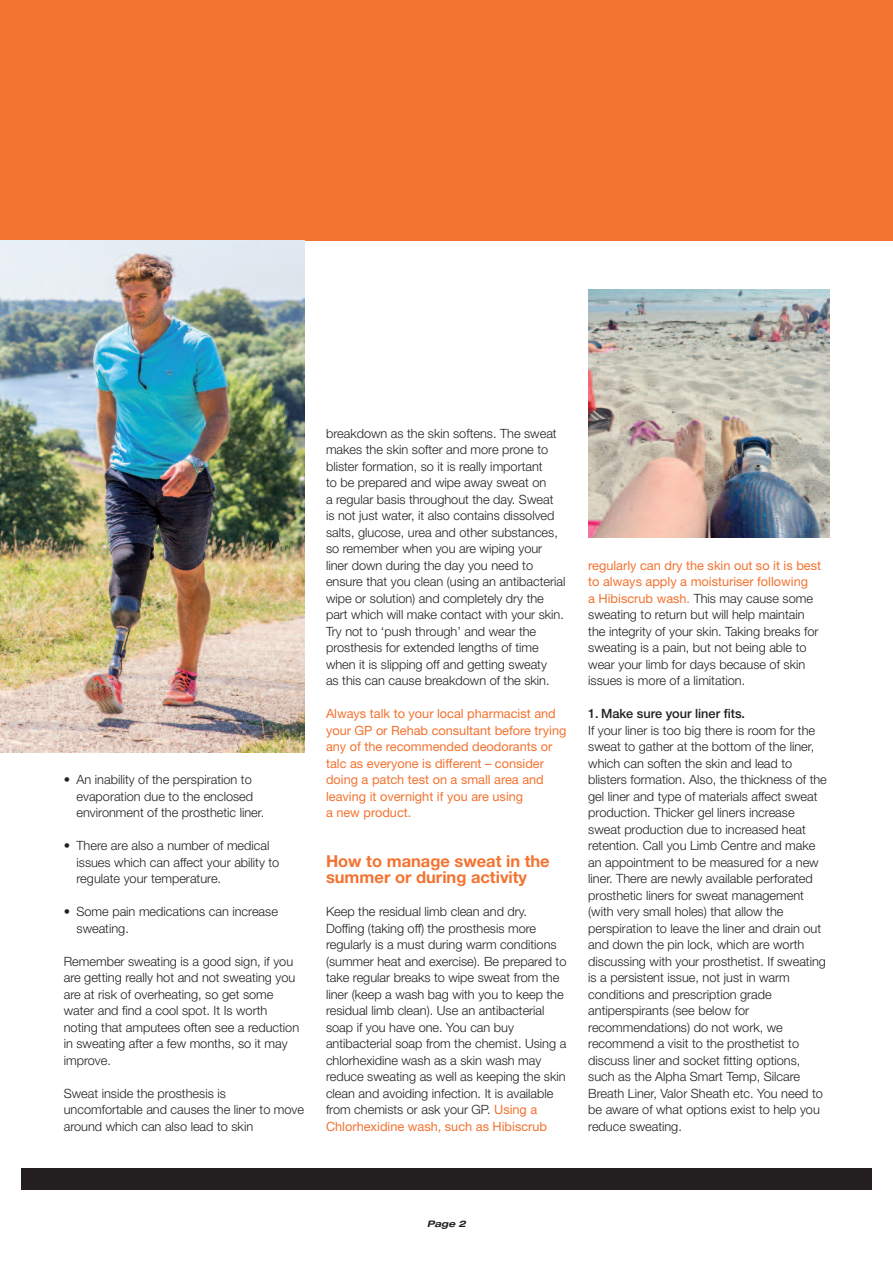
<style>
.page{position:relative;width:893px;height:1263px;background:#fff}
.page>*{position:absolute;margin:0;border:0;box-sizing:border-box;transform-origin:0 0}
.t1{font:700 16.5px/16.5px "Helvetica Neue";color:#f37331}
.t2{font:300 12.75px/16.5px "Helvetica Neue";color:#231f20}
.t3{font:12.75px/16.5px "Helvetica Neue";color:#f37331}
.t4{font:500 12.75px "Helvetica Neue";color:#231f20}
.t5{font:italic 700 expanded 9px "Helvetica Neue";color:#231f20}
.s1{font-weight:400;color:#f37331}
</style>
<div class="page">
<div style="left:0;top:0;width:893px;height:241px;background:#f37331"></div>
<div style="left:21px;top:1168px;width:851px;height:21px;background:#231f20"></div>
<img style="left:0;top:241px;width:305px;height:511px">
<img style="left:588px;top:289px;width:241px;height:249px">
<p class="t2" style="left:77px;top:772px;width:189px;text-indent:-13px">• An inability of the perspiration to evaporation due to the enclosed environment of the prosthetic liner.</p>
<p class="t2" style="left:77px;top:838px;width:204px;text-indent:-13px">• There are also a number of medical issues which can affect your ability to regulate your temperature.</p>
<p class="t2" style="left:77px;top:904px;width:203px;text-indent:-13px">• Some pain medications can increase sweating.</p>
<p class="t2" style="left:64px;top:954px;width:237px">Remember sweating is a good sign, if you are getting really hot and not sweating you are at risk of overheating, so get some water and find a cool spot. It Is worth noting that amputees often see a reduction in sweating after a few months, so it may improve.</p>
<p class="t2" style="left:64px;top:1086px;width:242px">Sweat inside the prosthesis is uncomfortable and causes the liner to move around which can also lead to skin</p>
<p class="t2" style="left:326px;top:426px;width:241px">breakdown as the skin softens. The sweat makes the skin softer and more prone to blister formation, so it is really important<br>to be prepared and wipe away sweat on<br>a regular basis throughout the day. Sweat<br>is not just water, it also contains dissolved salts, glucose, urea and other substances, so remember when you are wiping your liner down during the day you need to ensure that you clean (using an antibacterial wipe or solution) and completely dry the part which will make contact with your skin.<br>Try not to ‘push through’ and wear the prosthesis for extended lengths of time when it is slipping off and getting sweaty<br>as this can cause breakdown of the skin.</p>
<p class="t3" style="left:326px;top:707px;width:242px">Always talk to your local pharmacist and your GP or Rehab consultant before trying any of the recommended deodorants or talc as everyone is different – consider doing a patch test on a small area and leaving it overnight if you are using<br>a new product.</p>
<p class="t1" style="left:326px;top:854px;width:225px">How to manage sweat in the summer or during activity</p>
<p class="t2" style="left:326px;top:904px;width:242px">Keep the residual limb clean and dry.<br>Doffing (taking off) the prosthesis more regularly is a must during warm conditions (summer heat and exercise). Be prepared to take regular breaks to wipe sweat from the liner (keep a wash bag with you to keep the residual limb clean). Use an antibacterial soap if you have one. You can buy antibacterial soap from the chemist. Using a chlorhexidine wash as a skin wash may reduce sweating as well as keeping the skin clean and avoiding infection. It is available from chemists or ask your GP. <span class="s1">Using a Chlorhexidine wash, such as Hibiscrub</span></p>
<p class="t2" style="left:588px;top:558px;width:234px"><span class="s1">regularly can dry the skin out so it is best to always apply a moisturiser following<br>a Hibiscrub wash.</span> This may cause some sweating to return but will help maintain the integrity of your skin. Taking breaks for sweating is a pain, but not being able to wear your limb for days because of skin issues is more of a limitation.</p>
<p class="t4" style="left:588px;top:709px;width:158px">1. Make sure your liner fits.</p>
<p class="t2" style="left:588px;top:723px;width:240px">If your liner is too big there is room for the sweat to gather at the bottom of the liner, which can soften the skin and lead to blisters formation. Also, the thickness of the gel liner and type of materials affect sweat production. Thicker gel liners increase sweat production due to increased heat retention. Call you Limb Centre and make an appointment to be measured for a new liner. There are newly available perforated prosthetic liners for sweat management (with very small holes) that allow the perspiration to leave the liner and drain out and down the pin lock, which are worth discussing with your prosthetist. If sweating is a persistent issue, not just in warm conditions and prescription grade antiperspirants (see below for recommendations) do not work, we recommend a visit to the prosthetist to discuss liner and socket fitting options, such as the Alpha Smart Temp, Silcare Breath Liner, Valor Sheath etc. You need to be aware of what options exist to help you reduce sweating.</p>
<p class="t5" style="left:427px;top:1220px;width:40px">Page 2</p>
</div>
